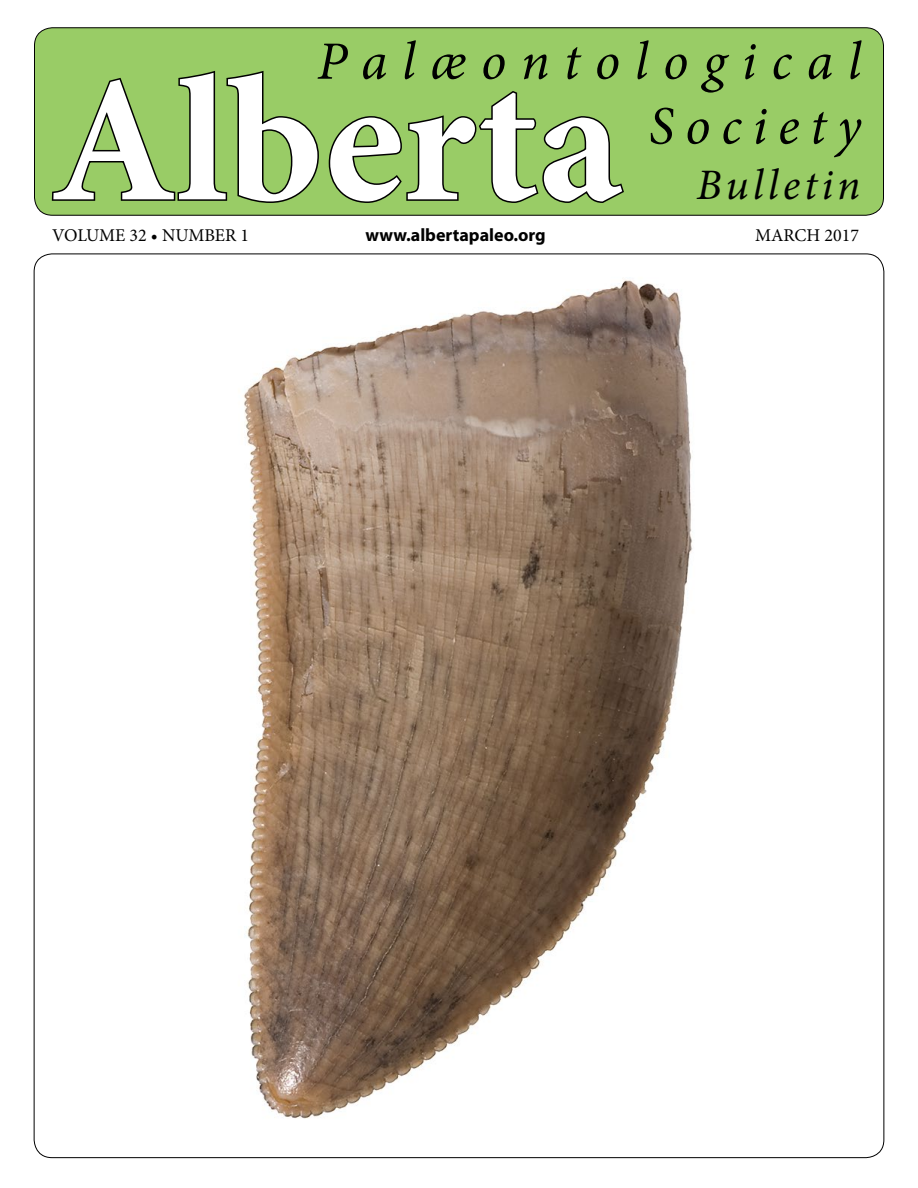
<style>
.page{position:relative;width:918px;height:1188px;background:#fff}
.page>*{position:absolute;margin:0;border:0;box-sizing:border-box;transform-origin:0 0}
.t1{font:700 180px "Minion Pro";color:#fff}
.t2{font:italic 54px/64.8px "Minion Pro";letter-spacing:.27em;color:#000;text-align:right}
.t3{font:italic 43.5px "Minion Pro";letter-spacing:.095em;color:#000}
.t4{font:18px "Minion Pro";color:#000}
.t5{font:700 18px "Myriad Pro";color:#000}
</style>
<div class="page">
<div style="left:34px;top:28px;width:850px;height:187px;background:#9c6;border-radius:18px"></div>
<div style="left:34px;top:27px;width:850px;height:189px;border:1px solid #000;border-radius:18px"></div>
<svg style="left:51px;top:70px;width:268px;height:133px"></svg>
<svg style="left:328px;top:91px;width:296px;height:112px"></svg>
<img style="left:34px;top:254px;width:850px;height:904px">
<h2 class="t2" style="left:317px;top:29px;width:545px">Palæontological<br>Society</h2>
<h3 class="t3" style="left:697px;top:155px;width:165px">Bulletin</h3>
<h1 class="t1" style="left:50px;top:15px;width:574px">Alberta</h1>
<p class="t4" style="left:52px;top:223px;width:199px">VOLUME 32 • NUMBER 1</p>
<p class="t5" style="left:365px;top:223px;width:182px">www.albertapaleo.org</p>
<p class="t4" style="left:755px;top:223px;width:105px">MARCH 2017</p>
</div>
